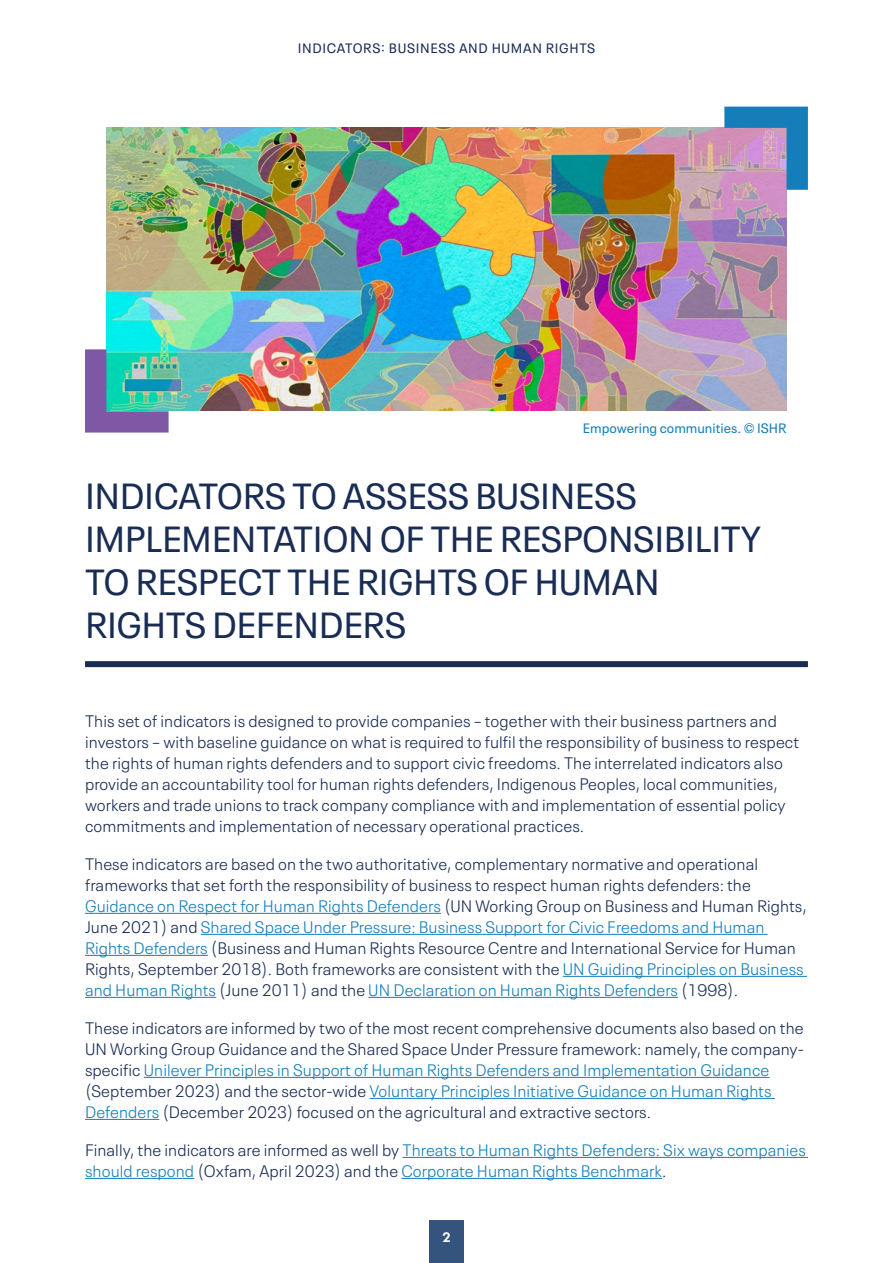
<style>
.page{position:relative;width:893px;height:1263px;background:#fff}
.page>*{position:absolute;margin:0;border:0;box-sizing:border-box;transform-origin:0 0}
.t1{font:36px/43.2px "Neue Plak Text";letter-spacing:-.01em;color:#192c54}
.t2{font:300 16.5px/21px "Neue Plak Text";letter-spacing:.005em;color:#192c54}
.t3{font:300 16.5px/21px "Neue Plak Text";letter-spacing:.005em;color:#157eba}
.t4{font:13.5px "Neue Plak Text";letter-spacing:.05em;color:#192c54}
.t5{font:13.5px "Neue Plak Text";color:#157eba}
.t6{font:700 13.5px "Neue Plak Text";color:#fff}
.s1{color:#157eba}
.s2{color:#192c54}
</style>
<div class="page">
<div style="left:429px;top:1220px;width:34px;height:43px;background:#35547d"></div>
<div style="left:85px;top:661px;width:723px;height:6px;background:#192c54"></div>
<hr style="left:85px;top:913px;width:356px;height:1px;background:#157eba">
<hr style="left:201px;top:934px;width:567px;height:1px;background:#157eba">
<hr style="left:85px;top:955px;width:123px;height:1px;background:#157eba">
<hr style="left:563px;top:976px;width:244px;height:1px;background:#157eba">
<hr style="left:85px;top:997px;width:131px;height:1px;background:#157eba">
<hr style="left:368px;top:997px;width:310px;height:1px;background:#157eba">
<hr style="left:144px;top:1077px;width:625px;height:1px;background:#157eba">
<hr style="left:370px;top:1098px;width:405px;height:1px;background:#157eba">
<hr style="left:85px;top:1119px;width:74px;height:1px;background:#157eba">
<hr style="left:402px;top:1157px;width:406px;height:1px;background:#157eba">
<hr style="left:85px;top:1178px;width:109px;height:1px;background:#157eba">
<hr style="left:401px;top:1178px;width:261px;height:1px;background:#157eba">
<img style="left:106px;top:128px;width:680px;height:282px">
<svg style="left:724px;top:107px;width:84px;height:83px;background:#7c8cbe"></svg>
<img style="left:85px;top:349px;width:84px;height:84px">
<p class="t4" style="left:298px;top:37px;width:299px">INDICATORS: BUSINESS AND HUMAN RIGHTS</p>
<p class="t5" style="left:583px;top:417px;width:205px">Empowering communities. © ISHR</p>
<h1 class="t1" style="left:85px;top:471px;width:677px">INDICATORS TO ASSESS BUSINESS<br>IMPLEMENTATION OF THE RESPONSIBILITY<br>TO RESPECT THE RIGHTS OF HUMAN<br>RIGHTS DEFENDERS</h1>
<p class="t2" style="left:85px;top:709px;width:716px">This set of indicators is designed to provide companies – together with their business partners and investors – with baseline guidance on what is required to fulfil the responsibility of business to respect the rights of human rights defenders and to support civic freedoms. The interrelated indicators also provide an accountability tool for human rights defenders, Indigenous Peoples, local communities, workers and trade unions to track company compliance with and implementation of essential policy commitments and implementation of necessary operational practices.</p>
<p class="t2" style="left:85px;top:852px;width:723px">These indicators are based on the two authoritative, complementary normative and operational frameworks that set forth the responsibility of business to respect human rights defenders: the <span class="s1">Guidance on Respect for Human Rights Defenders</span> (UN Working Group on Business and Human Rights, June 2021) and <span class="s1">Shared Space Under Pressure: Business Support for Civic Freedoms and Human Rights Defenders</span> (Business and Human Rights Resource Centre and International Service for Human Rights, September 2018). Both frameworks are consistent with the <span class="s1">UN Guiding Principles on Business and Human Rights</span> (June 2011) and the <span class="s1">UN Declaration on Human Rights Defenders</span> (1998).</p>
<p class="t2" style="left:85px;top:1016px;width:720px">These indicators are informed by two of the most recent comprehensive documents also based on the UN Working Group Guidance and the Shared Space Under Pressure framework: namely, the company&shy;specific <span class="s1">Unilever Principles in Support of Human Rights Defenders and Implementation Guidance </span>(September 2023) and the sector-wide <span class="s1">Voluntary Principles Initiative Guidance on Human Rights Defenders</span> (December 2023) focused on the agricultural and extractive sectors.</p>
<p class="t3" style="left:85px;top:1138px;width:722px"><span class="s2">Finally, the indicators are informed as well by</span> Threats to Human Rights Defenders: Six ways companies should respond <span class="s2">(Oxfam, April 2023) and the</span> Corporate Human Rights Benchmark<span class="s2">.</span></p>
<p class="t6" style="left:442px;top:1226px;width:10px">2</p>
</div>
